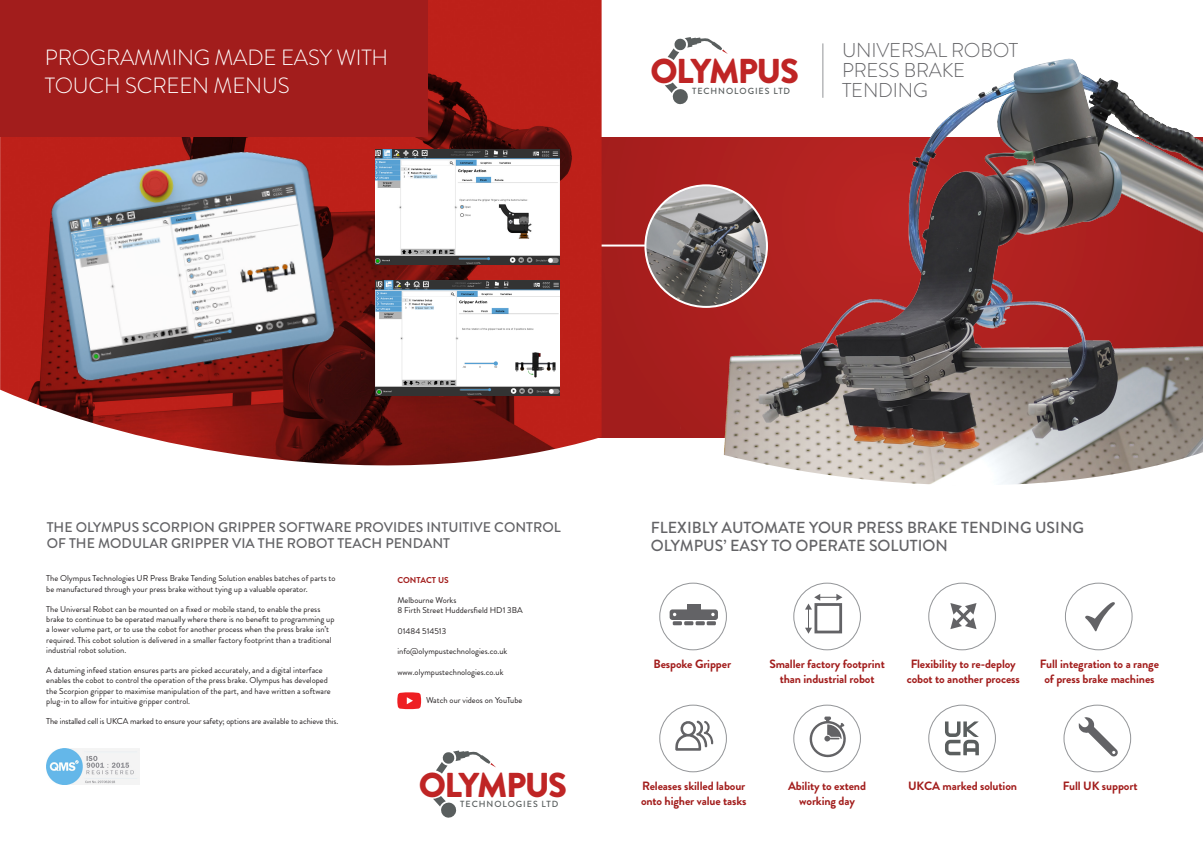
<style>
.page{position:relative;width:1203px;height:854px;background:#fff}
.page>*{position:absolute;margin:0;border:0;box-sizing:border-box;transform-origin:0 0}
.t1{font:900 34.5px "Brandon Grotesque";letter-spacing:-.045em;color:#bf2525}
.t2{font:300 22px/28px "Brandon Grotesque";letter-spacing:-.01em;color:#fff}
.t3{font:300 20px "Brandon Grotesque";letter-spacing:-.01em;color:#636366}
.t4{font:500 16px "Brandon Grotesque";color:#636366}
.t5{font:500 14px/16px "Brandon Grotesque";color:#636366}
.t6{font:700 12px/14.4px "Brandon Grotesque";letter-spacing:-.01em;color:#a21d1c;text-align:center}
.t7{font:500 8.9px "Brandon Grotesque";letter-spacing:.105em;color:#595e5e}
.t8{font:8.5px/10.2px "Brandon Grotesque";color:#231f20}
.t9{font:700 8.5px "Brandon Grotesque";color:#a21d1c}
</style>
<div class="page">
<div style="left:601px;top:137px;width:60px;height:300px;background:#a41e1c"></div>
<img style="left:661px;top:43px;width:541px;height:442px">
<svg style="left:664px;top:82px;width:24px;height:23px"></svg>
<svg style="left:667px;top:37px;width:60px;height:23px"></svg>
<img style="left:645px;top:185px;width:121px;height:122px;border-radius:61px">
<div style="left:644px;top:184px;width:123px;height:124px;border:2px solid #fff;border-radius:50%"></div>
<hr style="left:589px;top:244px;width:56px;height:2px;background:#fff">
<hr style="left:822px;top:43px;width:1px;height:55px;background:#939598">
<div style="left:669px;top:609px;width:48px;height:10px;background:#636366;border-radius:3px"></div>
<div style="left:686px;top:604px;width:14px;height:6px;background:#636366"></div>
<svg style="left:672px;top:612px;width:43px;height:13px"></svg>
<div style="left:659px;top:582px;width:67px;height:68px;border:1px solid #939598;border-radius:50%"></div>
<div style="left:659px;top:704px;width:67px;height:68px;border:1px solid #939598;border-radius:50%"></div>
<svg style="left:805px;top:594px;width:37px;height:39px"></svg>
<div style="left:793px;top:582px;width:67px;height:68px;border:1px solid #939598;border-radius:50%"></div>
<div style="left:793px;top:704px;width:67px;height:68px;border:1px solid #939598;border-radius:50%"></div>
<svg style="left:950px;top:603px;width:26px;height:26px"></svg>
<div style="left:928px;top:582px;width:67px;height:68px;border:1px solid #939598;border-radius:50%"></div>
<div style="left:928px;top:704px;width:67px;height:68px;border:1px solid #939598;border-radius:50%"></div>
<svg style="left:1085px;top:602px;width:29px;height:29px"></svg>
<div style="left:1064px;top:582px;width:68px;height:68px;border:1px solid #939598;border-radius:50%"></div>
<div style="left:1063px;top:704px;width:67px;height:68px;border:1px solid #939598;border-radius:50%"></div>
<svg style="left:675px;top:720px;width:38px;height:30px"></svg>
<svg style="left:1078px;top:717px;width:39px;height:39px"></svg>
<img style="left:0;top:0;width:601px;height:466px">
<div style="left:0;top:0;width:427px;height:137px;background:#a21d1c"></div>
<svg style="left:433px;top:796px;width:24px;height:22px"></svg>
<svg style="left:436px;top:750px;width:60px;height:23px"></svg>
<img style="left:23px;top:137px;width:357px;height:254px">
<img style="left:376px;top:280px;width:183px;height:115px">
<img style="left:375px;top:149px;width:184px;height:115px">
<img style="left:46px;top:748px;width:93px;height:36px">
<svg style="left:397px;top:692px;width:24px;height:17px"></svg>
<svg style="left:945px;top:721px;width:33px;height:34px"></svg>
<svg style="left:809px;top:716px;width:37px;height:42px"></svg>
<p class="t2" style="left:45px;top:43px;width:345px">PROGRAMMING MADE EASY WITH<br>TOUCH SCREEN MENUS</p>
<p class="t1" style="left:650px;top:47px;width:150px">OLYMPUS</p>
<p class="t7" style="left:692px;top:85px;width:100px">TECHNOLOGIES LTD</p>
<p class="t3" style="left:841px;top:37px;width:178px">UNIVERSAL ROBOT</p>
<p class="t3" style="left:841px;top:57px;width:125px">PRESS BRAKE</p>
<p class="t3" style="left:841px;top:77px;width:87px">TENDING</p>
<p class="t5" style="left:47px;top:519px;width:515px">THE OLYMPUS SCORPION GRIPPER SOFTWARE PROVIDES INTUITIVE CONTROL<br>OF THE MODULAR GRIPPER VIA THE ROBOT TEACH PENDANT</p>
<p class="t8" style="left:46px;top:573px;width:291px">The Olympus Technologies UR Press Brake Tending Solution enables batches of parts to be manufactured through your press brake without tying up a valuable operator.</p>
<p class="t8" style="left:46px;top:604px;width:290px">The Universal Robot can be mounted on a fixed or mobile stand, to enable the press brake to continue to be operated manually where there is no benefit to programming up a lower volume part, or to use the cobot for another process when the press brake isn’t required. This cobot solution is delivered in a smaller factory footprint than a traditional industrial robot solution.</p>
<p class="t8" style="left:46px;top:665px;width:286px">A datuming infeed station ensures parts are picked accurately, and a digital interface enables the cobot to control the operation of the press brake. Olympus has developed the Scorpion gripper to maximise manipulation of the part, and have written a software plug-in to allow for intuitive gripper control.</p>
<p class="t8" style="left:46px;top:716px;width:293px">The installed cell is UKCA marked to ensure your safety; options are available to achieve this.</p>
<p class="t9" style="left:397px;top:573px;width:53px">CONTACT US</p>
<p class="t8" style="left:397px;top:595px;width:127px">Melbourne Works<br>8 Firth Street Huddersfield HD1 3BA</p>
<p class="t8" style="left:397px;top:625px;width:50px">01484 514513</p>
<p class="t8" style="left:397px;top:646px;width:111px">info@olympustechnologies.co.uk</p>
<p class="t8" style="left:397px;top:666px;width:108px">www.olympustechnologies.co.uk</p>
<p class="t8" style="left:426px;top:695px;width:98px">Watch our videos on YouTube</p>
<p class="t4" style="left:650px;top:516px;width:434px">FLEXIBLY AUTOMATE YOUR PRESS BRAKE TENDING USING</p>
<p class="t4" style="left:650px;top:534px;width:298px">OLYMPUS’ EASY TO OPERATE SOLUTION</p>
<p class="t6" style="left:653px;top:656px;width:79px">Bespoke Gripper</p>
<p class="t6" style="left:769px;top:656px;width:117px">Smaller factory footprint than industrial robot</p>
<p class="t6" style="left:906px;top:656px;width:115px">Flexibility to re-deploy cobot to another process</p>
<p class="t6" style="left:1039px;top:656px;width:121px">Full integration to a range of press brake machines</p>
<p class="t1" style="left:418px;top:760px;width:150px">OLYMPUS</p>
<p class="t6" style="left:1062px;top:778px;width:76px">Full UK support</p>
<p class="t7" style="left:460px;top:797px;width:100px">TECHNOLOGIES LTD</p>
<p class="t6" style="left:788px;top:778px;width:79px">Ability to extend</p>
<p class="t6" style="left:799px;top:793px;width:57px">working day</p>
<p class="t6" style="left:907px;top:778px;width:110px">UKCA marked solution</p>
<p class="t6" style="left:641px;top:778px;width:107px;text-align:left">Releases skilled labour onto higher value tasks</p>
</div>
